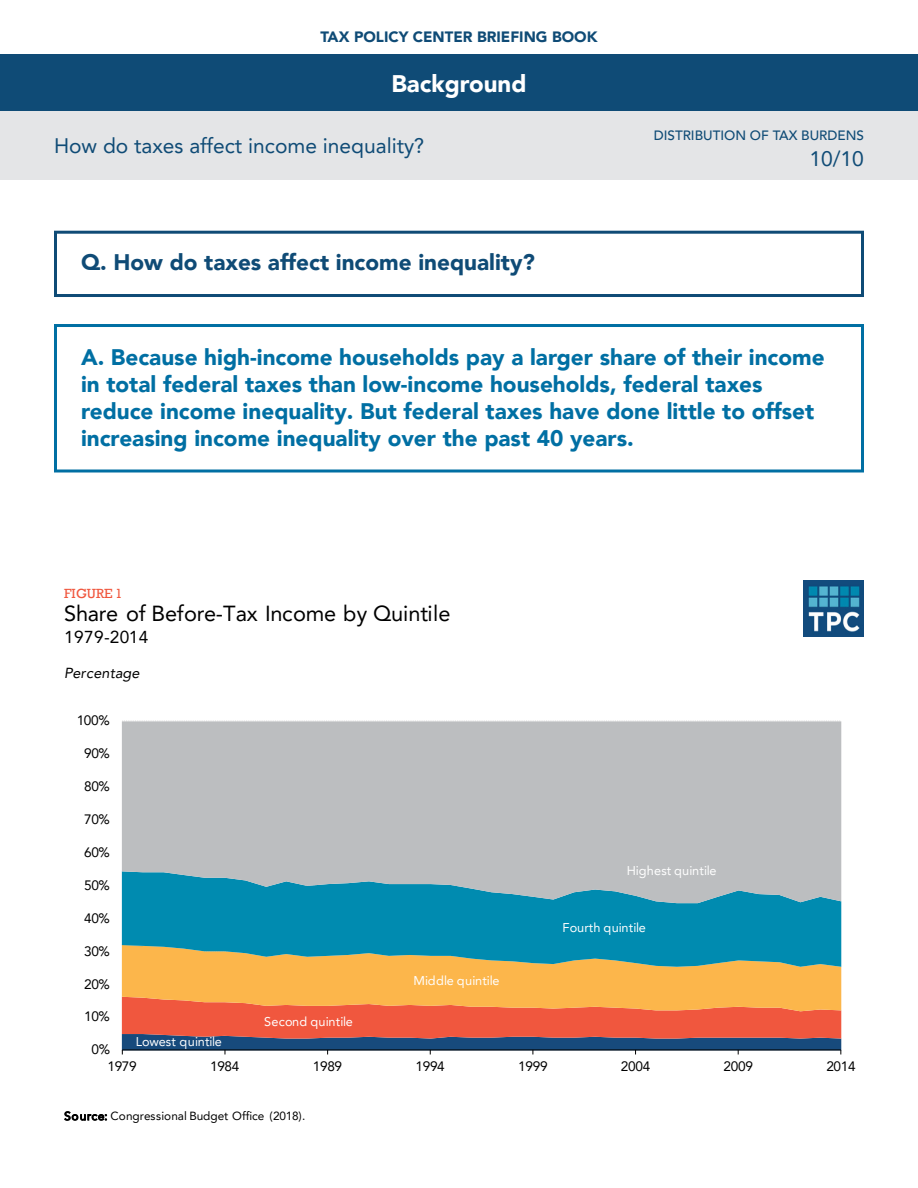
<style>
.page{position:relative;width:918px;height:1188px;background:#fff}
.page>*{position:absolute;margin:0;border:0;box-sizing:border-box;transform-origin:0 0}
.t1{font:900 24px "Avenir LT Pro";color:#fff}
.t2{font:900 22.5px/27px "Avenir LT Pro";color:#006fa3}
.t3{font:900 22.5px "Avenir LT Pro";color:#0f4b76}
.t4{font:21.75px "Avenir LT Pro";letter-spacing:-.01em;color:#000}
.t5{font:21px "Avenir LT Pro";color:#0f4b76}
.t6{font:17.25px "Avenir LT Pro";letter-spacing:.025em;color:#000}
.t7{font:900 15px "Avenir LT Pro";color:#0f4b76}
.t8{font:italic 14.55px "Avenir LT Pro";letter-spacing:.005em;color:#000}
.t9{font:13.65px "Avenir LT Pro";letter-spacing:-.025em;color:#000}
.t10{font:13.65px "Rockwell";letter-spacing:-.005em;color:#f0573e}
.t11{font:500 13.5px "Avenir LT Pro";color:#0f4b76}
.t12{font:12.75px "Avenir LT Pro";letter-spacing:.005em;color:#fff}
.t13{font:11.85px "Avenir LT Pro";color:#000}
</style>
<div class="page">
<div style="left:0;top:54px;width:918px;height:58px;background:#0f4b76"></div>
<div style="left:0;top:112px;width:918px;height:68px;background:#e4e5e7"></div>
<div style="left:54px;top:231px;width:810px;height:66px;border:3px solid #0f4b76"></div>
<div style="left:54px;top:324px;width:810px;height:148px;border:3px solid #006fa3"></div>
<div style="left:122px;top:967px;width:719px;height:30px;background:#fcb64b"></div>
<svg style="left:122px;top:903px;width:719px;height:64px;background:#2291a2"></svg>
<svg style="left:122px;top:721px;width:719px;height:182px;background:#adbabe"></svg>
<svg style="left:122px;top:997px;width:719px;height:57px;background:#c06c58"></svg>
<img style="left:803px;top:581px;width:61px;height:56px">
<svg style="left:64px;top:1111px;width:43px;height:10px"></svg>
<p class="t7" style="left:320px;top:28px;width:279px">TAX POLICY CENTER BRIEFING BOOK</p>
<p class="t1" style="left:391px;top:69px;width:137px">Background</p>
<p class="t5" style="left:54px;top:133px;width:372px">How do taxes affect income inequality?</p>
<p class="t3" style="left:81px;top:249px;width:456px">Q. How do taxes affect income inequality?</p>
<p class="t11" style="left:654px;top:127px;width:212px">DISTRIBUTION OF TAX BURDENS</p>
<p class="t5" style="left:810px;top:146px;width:56px">10/10</p>
<p class="t2" style="left:81px;top:343px;width:745px">A. Because high-income households pay a larger share of their income in total federal taxes than low-income households, federal taxes reduce income inequality. But federal taxes have done little to offset increasing income inequality over the past 40 years.</p>
<p class="t10" style="left:64px;top:585px;width:60px">FIGURE 1</p>
<p class="t4" style="left:64px;top:600px;width:388px">Share of Before-Tax Income by Quintile</p>
<p class="t6" style="left:64px;top:627px;width:86px">1979-2014</p>
<p class="t8" style="left:64px;top:665px;width:77px">Percentage</p>
<p class="t9" style="left:77px;top:712px;width:35px">100%</p>
<p class="t9" style="left:84px;top:745px;width:27px">90%</p>
<p class="t9" style="left:84px;top:778px;width:27px">80%</p>
<p class="t9" style="left:84px;top:811px;width:27px">70%</p>
<p class="t9" style="left:84px;top:844px;width:27px">60%</p>
<p class="t9" style="left:84px;top:877px;width:27px">50%</p>
<p class="t9" style="left:84px;top:910px;width:27px">40%</p>
<p class="t9" style="left:84px;top:943px;width:27px">30%</p>
<p class="t9" style="left:84px;top:975px;width:27px">20%</p>
<p class="t9" style="left:84px;top:1008px;width:27px">10%</p>
<p class="t9" style="left:92px;top:1041px;width:20px">0%</p>
<p class="t12" style="left:136px;top:1034px;width:88px">Lowest quintile</p>
<p class="t12" style="left:264px;top:1014px;width:90px">Second quintile</p>
<p class="t12" style="left:413px;top:973px;width:88px">Middle quintile</p>
<p class="t12" style="left:627px;top:863px;width:91px">Highest quintile</p>
<p class="t12" style="left:563px;top:919px;width:85px">Fourth quintile</p>
<p class="t9" style="left:107px;top:1058px;width:31px">1979</p>
<p class="t9" style="left:210px;top:1058px;width:31px">1984</p>
<p class="t9" style="left:313px;top:1058px;width:31px">1989</p>
<p class="t9" style="left:416px;top:1058px;width:31px">1994</p>
<p class="t9" style="left:518px;top:1058px;width:31px">1999</p>
<p class="t9" style="left:621px;top:1058px;width:31px">2004</p>
<p class="t9" style="left:724px;top:1058px;width:31px">2009</p>
<p class="t9" style="left:826px;top:1058px;width:31px">2014</p>
<p class="t13" style="left:64px;top:1109px;width:243px">Source: Congressional Budget Office (2018).</p>
</div>
